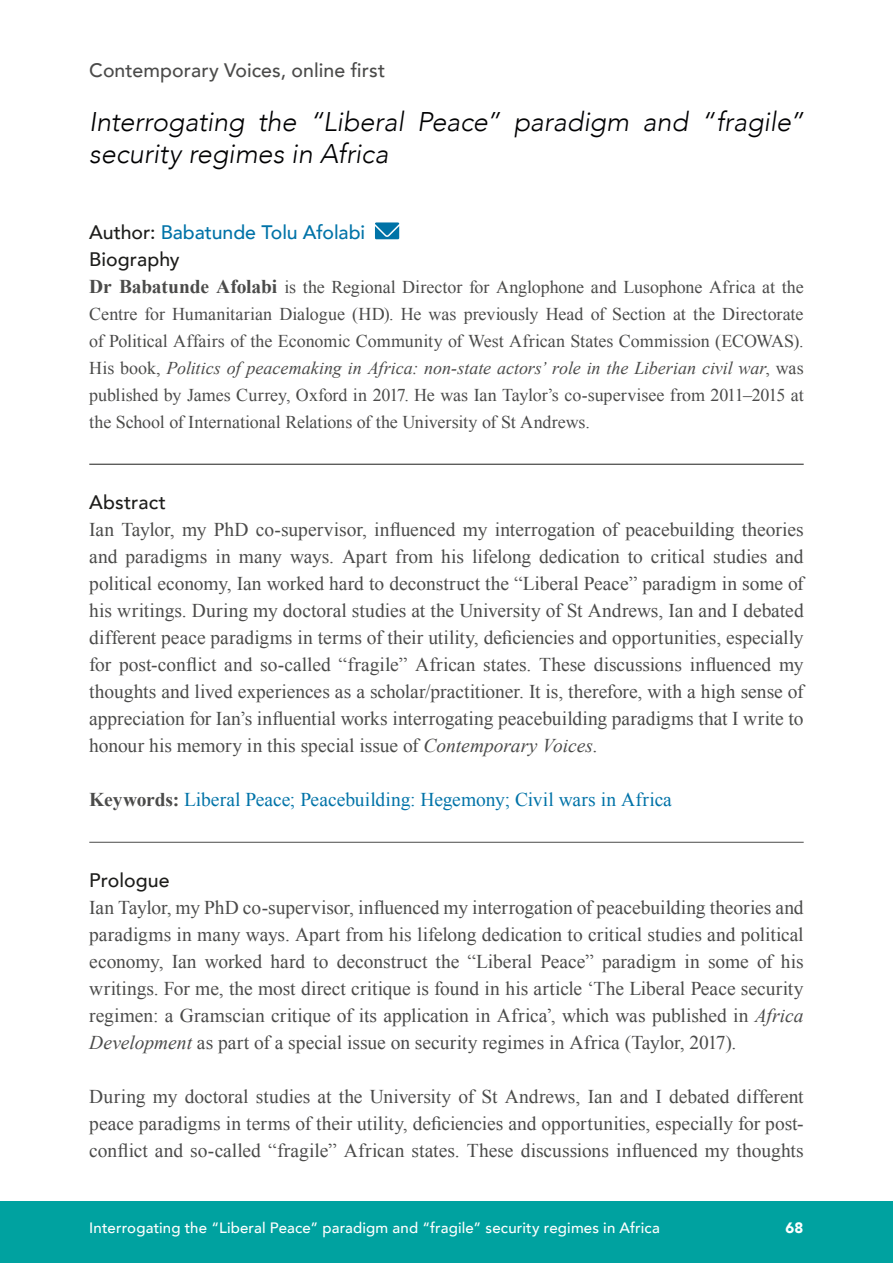
<style>
.page{position:relative;width:893px;height:1263px;background:#fff}
.page>*{position:absolute;margin:0;border:0;box-sizing:border-box;transform-origin:0 0}
.Subheading{font:italic 300 27px/32.4px "Avenir";letter-spacing:-.005em;color:#020203}
.t1{font:19.5px/27px "Times New Roman";color:#4b4b4a;text-align:justify}
.t2{font:19.5px "Times New Roman";color:#0073a8}
.Subheading-2{font:500 19.5px "Avenir";letter-spacing:.005em;color:#4b4b4a}
.Section_heading{font:500 19.5px "Avenir";letter-spacing:-.005em;color:#0073a8}
.Subheading-3{font:500 19.5px "Avenir";color:#1d1d1b}
.t3{font:18px/27px "Times New Roman";letter-spacing:-.005em;color:#4b4b4a;text-align:justify}
.t4{font:500 15px "Avenir";letter-spacing:.01em;color:#fff}
.t5{font:900 15px "Avenir";color:#fff}
.s1{color:#1d1d1b}
.s2{font-weight:700;font-size:19.5px}
.s3{font-style:italic}
.s4{font-weight:700;color:#4b4b4a}
</style>
<div class="page">
<div style="left:0;top:1201px;width:893px;height:62px;background:#00a2a0"></div>
<hr style="left:89px;top:464px;width:715px;height:1px;background:#1d1d1b">
<hr style="left:89px;top:842px;width:715px;height:1px;background:#4b4b4a">
<svg style="left:375px;top:222px;width:24px;height:17px"></svg>
<h2 class="Subheading-2" style="left:89px;top:53px;width:298px">Contemporary Voices, online first</h2>
<h2 class="Subheading" style="left:89px;top:105px;width:716px">Interrogating the “Liberal Peace” paradigm and “fragile” security regimes in Africa</h2>
<h1 class="Section_heading" style="left:89px;top:215px;width:277px"><span class="s1">Author:</span> Babatunde Tolu Afolabi</h1>
<h2 class="Subheading-3" style="left:89px;top:242px;width:92px">Biography</h2>
<p class="t3" style="left:89px;top:273px;width:716px"><span class="s2">Dr Babatunde Afolabi</span> is the Regional Director for Anglophone and Lusophone Africa at the Centre for Humanitarian Dialogue (HD). He was previously Head of Section at the Directorate of Political Affairs of the Economic Community of West African States Commission (ECOWAS).<br>His book, <span class="s3">Politics of peacemaking in Africa: non-state actors’ role in the Liberian civil war</span>, was published by James Currey, Oxford in 2017. He was Ian Taylor’s co-supervisee from 2011–2015 at the School of International Relations of the University of St Andrews.</p>
<h2 class="Subheading-3" style="left:89px;top:485px;width:78px">Abstract</h2>
<p class="t1" style="left:89px;top:515px;width:716px">Ian Taylor, my PhD co-supervisor, influenced my interrogation of peacebuilding theories and paradigms in many ways. Apart from his lifelong dedication to critical studies and political economy, Ian worked hard to deconstruct the “Liberal Peace” paradigm in some of his writings. During my doctoral studies at the University of St Andrews, Ian and I debated different peace paradigms in terms of their utility, deficiencies and opportunities, especially for post-conflict and so-called “fragile” African states. These discussions influenced my thoughts and lived experiences as a scholar/practitioner. It is, therefore, with a high sense of appreciation for Ian’s influential works interrogating peacebuilding paradigms that I write to honour his memory in this special issue of <span class="s3">Contemporary Voices</span>.</p>
<p class="t2" style="left:89px;top:786px;width:584px"><span class="s4">Keywords:</span> Liberal Peace; Peacebuilding: Hegemony; Civil wars in Africa</p>
<h2 class="Subheading-3" style="left:89px;top:863px;width:82px">Prologue</h2>
<p class="t1" style="left:89px;top:893px;width:716px">Ian Taylor, my PhD co-supervisor, influenced my interrogation of peacebuilding theories and paradigms in many ways. Apart from his lifelong dedication to critical studies and political economy, Ian worked hard to deconstruct the “Liberal Peace” paradigm in some of his writings. For me, the most direct critique is found in his article ‘The Liberal Peace security regimen: a Gramscian critique of its application in Africa’, which was published in <span class="s3">Africa Development</span> as part of a special issue on security regimes in Africa (Taylor, 2017).</p>
<p class="t1" style="left:89px;top:1082px;width:716px">During my doctoral studies at the University of St Andrews, Ian and I debated different peace paradigms in terms of their utility, deficiencies and opportunities, especially for post&shy;conflict and so-called “fragile” African states. These discussions influenced my thoughts</p>
<p class="t4" style="left:89px;top:1214px;width:572px">Interrogating the “Liberal Peace” paradigm and “fragile” security regimes in Africa</p>
<p class="t5" style="left:786px;top:1214px;width:19px">68</p>
</div>
